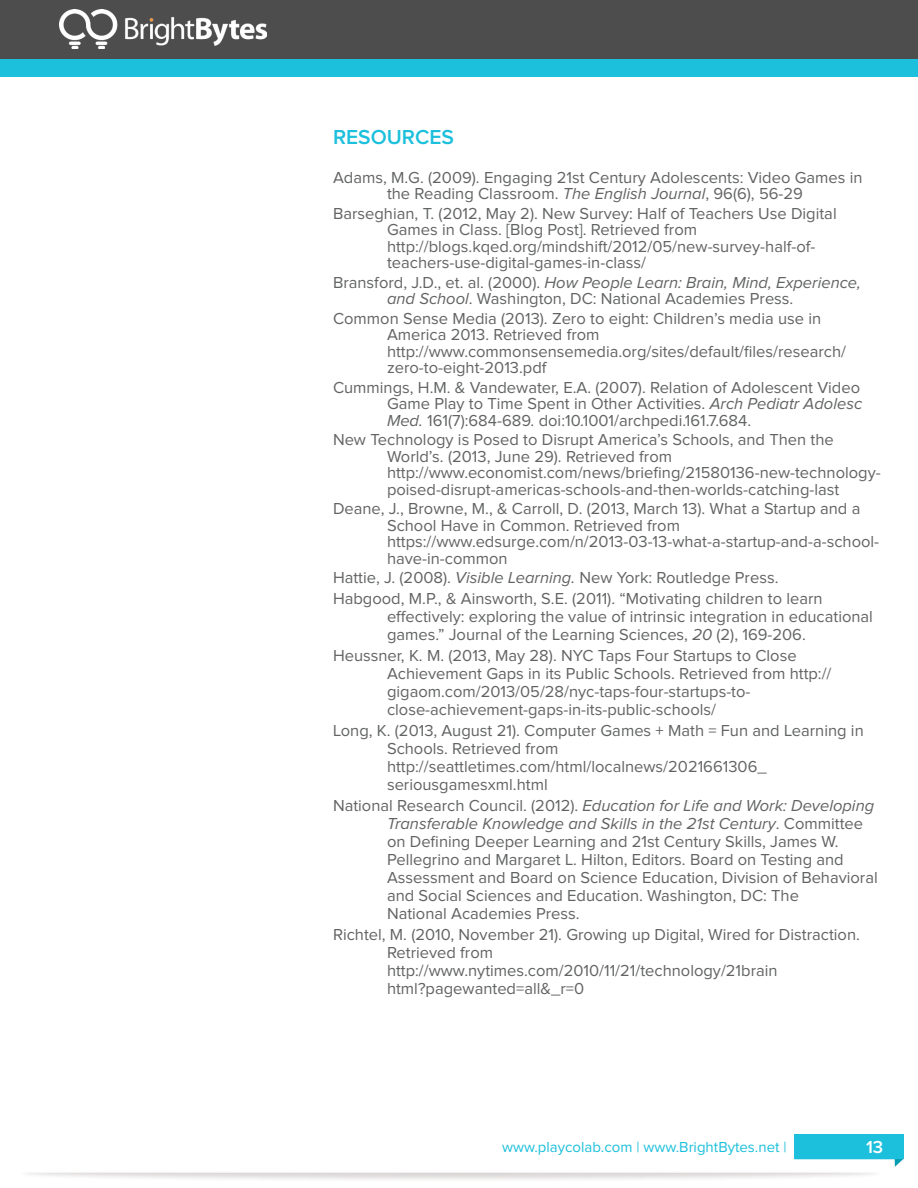
<style>
.page{position:relative;width:918px;height:1188px;background:#fff}
.page>*{position:absolute;margin:0;border:0;box-sizing:border-box;transform-origin:0 0}
.t1{font:600 21px "Proxima Nova";color:#1dc0dc}
.t2{font:600 18px "Proxima Nova";color:#fff}
.t3{font:16.5px/16.5px "Proxima Nova";color:#626363}
.t4{font:15px "Proxima Nova";color:#1dc0dc}
.s1{font-style:italic}
</style>
<div class="page">
<div style="left:0;top:59px;width:918px;height:17px;background:#1dc0dc"></div>
<div style="left:0;top:0;width:918px;height:59px;background:#4d4d4d"></div>
<img style="left:59px;top:10px;width:208px;height:39px">
<img style="left:27px;top:1158px;width:877px;height:22px">
<div style="left:794px;top:1134px;width:110px;height:24px;background:#1dc0dc"></div>
<p class="t1" style="left:333px;top:125px;width:28px">RESOURCES</p>
<p class="t3" style="left:333px;top:169px;width:531px;text-align:center">Adams, M.G. (2009). Engaging 21st Century Adolescents: Video Games in the Reading Classroom. <span class="s1">The English Journal</span>, 96(6), 56-29</p>
<p class="t3" style="left:387px;top:205px;width:451px;text-indent:-54px">Barseghian, T. (2012, May 2). New Survey: Half of Teachers Use Digital Games in Class. [Blog Post]. Retrieved from http://blogs.kqed.org/mindshift/2012/05/new-survey-half-of&shy;teachers-use-digital-games-in-class/</p>
<p class="t3" style="left:387px;top:274px;width:475px;text-indent:-54px">Bransford, J.D., et. al. (2000). <span class="s1">How People Learn: Brain, Mind, Experience, and School</span>. Washington, DC: National Academies Press.</p>
<p class="t3" style="left:387px;top:310px;width:461px;text-indent:-54px">Common Sense Media (2013). Zero to eight: Children’s media use in America 2013. Retrieved from http://www.commonsensemedia.org/sites/default/files/research/ zero-to-eight-2013.pdf</p>
<p class="t3" style="left:387px;top:379px;width:477px;text-indent:-54px">Cummings, H.M. &amp; Vandewater, E.A. (2007). Relation of Adolescent Video<br>Game Play to Time Spent in Other Activities. <span class="s1">Arch Pediatr Adolesc<br>Med.</span> 161(7):684-689. doi:10.1001/archpedi.161.7.684.</p>
<p class="t3" style="left:387px;top:432px;width:495px;text-indent:-54px">New Technology is Posed to Disrupt America’s Schools, and Then the World’s. (2013, June 29). Retrieved from http://www.economist.com/news/briefing/21580136-new-technology&shy;poised-disrupt-americas-schools-and-then-worlds-catching-last</p>
<p class="t3" style="left:387px;top:501px;width:494px;text-indent:-54px">Deane, J., Browne, M., &amp; Carroll, D. (2013, March 13). What a Startup and a School Have in Common. Retrieved from https://www.edsurge.com/n/2013-03-13-what-a-startup-and-a-school&shy;have-in-common</p>
<p class="t3" style="left:333px;top:568px;width:491px;line-height:21px">Hattie, J. (2008). <span class="s1">Visible Learning.</span> New York: Routledge Press.<br>Habgood, M.P., &amp; Ainsworth, S.E. (2011). “Motivating children to learn</p>
<p class="t3" style="left:387px;top:608px;width:488px;line-height:18px">effectively: exploring the value of intrinsic integration in educational games.” Journal of the Learning Sciences, <span class="s1">20</span> (2), 169-206.</p>
<p class="t3" style="left:387px;top:647px;width:446px;line-height:18px;text-indent:-54px">Heussner, K. M. (2013, May 28). NYC Taps Four Startups to Close Achievement Gaps in its Public Schools. Retrieved from http:// gigaom.com/2013/05/28/nyc-taps-four-startups-to&shy;close-achievement-gaps-in-its-public-schools/</p>
<p class="t3" style="left:387px;top:722px;width:478px;line-height:18px;text-indent:-54px">Long, K. (2013, August 21). Computer Games + Math = Fun and Learning in Schools. Retrieved from http://seattletimes.com/html/localnews/2021661306_ seriousgamesxml.html</p>
<p class="t3" style="left:387px;top:797px;width:492px;line-height:18px;text-indent:-54px">National Research Council. (2012). <span class="s1">Education for Life and Work: Developing Transferable Knowledge and Skills in the 21st Century</span>. Committee on Defining Deeper Learning and 21st Century Skills, James W.<br>Pellegrino and Margaret L. Hilton, Editors. Board on Testing and Assessment and Board on Science Education, Division of Behavioral and Social Sciences and Education. Washington, DC: The<br>National Academies Press.</p>
<p class="t3" style="left:387px;top:926px;width:474px;line-height:18px;text-indent:-54px">Richtel, M. (2010, November 21). Growing up Digital, Wired for Distraction.<br>Retrieved from http://www.nytimes.com/2010/11/21/technology/21brain html?pagewanted=all&amp;_r=0</p>
<p class="t4" style="left:502px;top:1138px;width:286px">www.playcolab.com | www.BrightBytes.net |</p>
<p class="t2" style="left:866px;top:1137px;width:19px">13</p>
</div>
